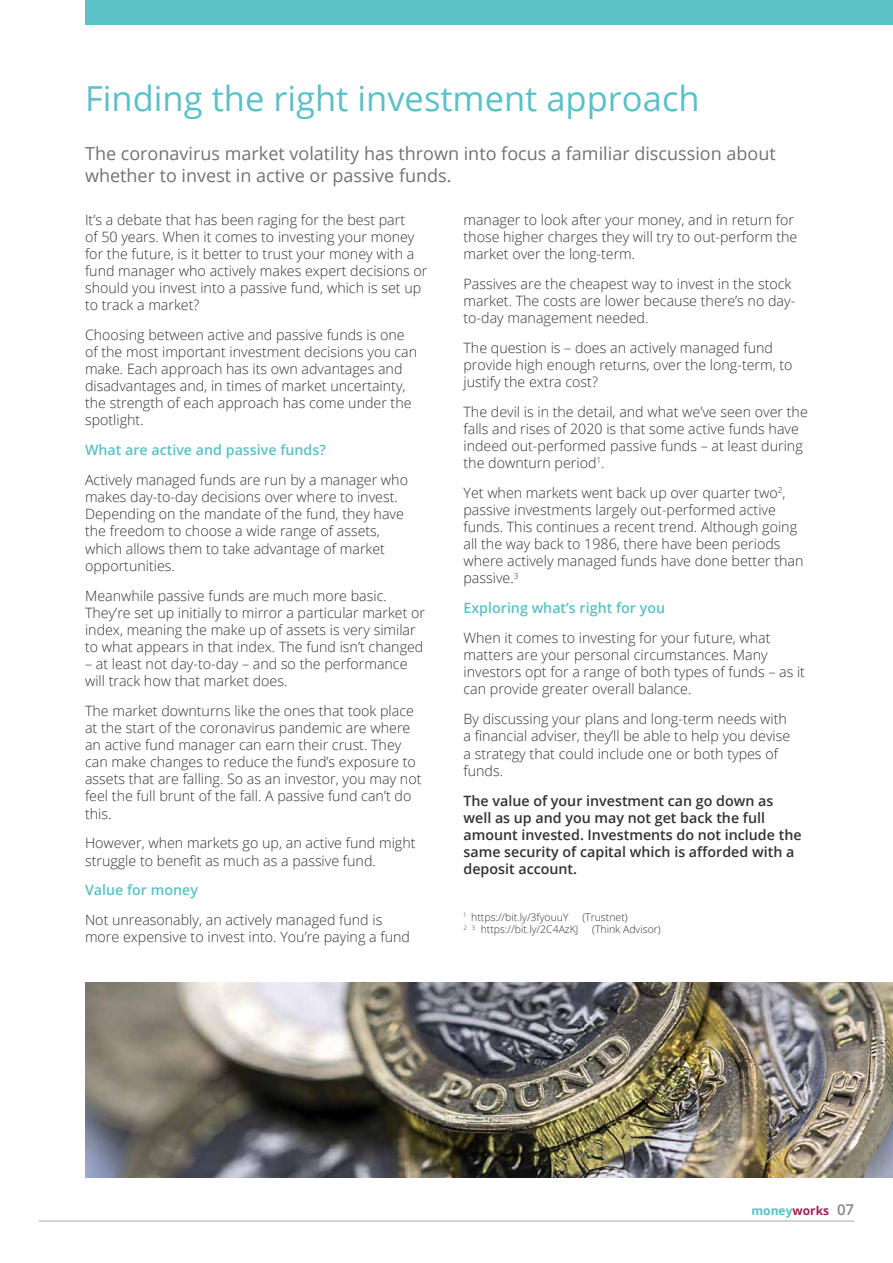
<style>
.page{position:relative;width:893px;height:1263px;background:#fff}
.page>*{position:absolute;margin:0;border:0;box-sizing:border-box;transform-origin:0 0}
.t1{font:34.5px "Open Sans";color:#5cc0c7}
.t2{font:18px/21.6px "Open Sans";color:#757172}
.t3{font:600 15px "Open Sans";color:#878787}
.t4{font:300 14.25px/17.1px "Open Sans";color:#333232}
.t5{font:600 14.25px/17.1px "Open Sans";color:#333232}
.t6{font:600 14.25px "Open Sans";color:#5cc0c7}
.t7{font:700 12px "Open Sans";color:#5cc0c7}
.t8{font:300 10.5px "Open Sans";color:#333232}
.s1{color:#9e2155}
</style>
<div class="page">
<hr style="left:39px;top:1220px;width:815px;height:1px;background:#b3b2b2">
<img style="left:85px;top:982px;width:808px;height:196px">
<div style="left:85px;top:0;width:808px;height:24px;background:#5cc0c7"></div>
<h1 class="t1" style="left:85px;top:75px;width:616px">Finding the right investment approach</h1>
<p class="t2" style="left:85px;top:143px;width:692px">The coronavirus market volatility has thrown into focus a familiar discussion about whether to invest in active or passive funds.</p>
<p class="t4" style="left:85px;top:210px;width:344px">It’s a debate that has been raging for the best part<br>of 50 years. When it comes to investing your money for the future, is it better to trust your money with a fund manager who actively makes expert decisions or should you invest into a passive fund, which is set up to track a market?</p>
<p class="t4" style="left:85px;top:326px;width:334px">Choosing between active and passive funds is one of the most important investment decisions you can make. Each approach has its own advantages and disadvantages and, in times of market uncertainty, the strength of each approach has come under the spotlight.</p>
<p class="t6" style="left:85px;top:440px;width:242px">What are active and passive funds?</p>
<p class="t4" style="left:85px;top:471px;width:324px">Actively managed funds are run by a manager who makes day-to-day decisions over where to invest.<br>Depending on the mandate of the fund, they have the freedom to choose a wide range of assets, which allows them to take advantage of market opportunities.</p>
<p class="t4" style="left:85px;top:586px;width:342px">Meanwhile passive funds are much more basic.<br>They’re set up initially to mirror a particular market or index, meaning the make up of assets is very similar to what appears in that index. The fund isn’t changed</p>
<p class="t4" style="left:85px;top:655px;width:324px">– at least not day-to-day – and so the performance will track how that market does.</p>
<p class="t4" style="left:85px;top:702px;width:338px">The market downturns like the ones that took place at the start of the coronavirus pandemic are where an active fund manager can earn their crust. They can make changes to reduce the fund’s exposure to assets that are falling. So as an investor, you may not feel the full brunt of the fall. A passive fund can’t do this.</p>
<p class="t4" style="left:85px;top:834px;width:332px">However, when markets go up, an active fund might struggle to benefit as much as a passive fund.</p>
<p class="t6" style="left:85px;top:880px;width:115px">Value for money</p>
<p class="t4" style="left:85px;top:911px;width:326px">Not unreasonably, an actively managed fund is more expensive to invest into. You’re paying a fund</p>
<p class="t4" style="left:463px;top:210px;width:335px">manager to look after your money, and in return for those higher charges they will try to out-perform the market over the long-term.</p>
<p class="t4" style="left:463px;top:275px;width:333px">Passives are the cheapest way to invest in the stock market. The costs are lower because there’s no day&shy;to-day management needed.</p>
<p class="t4" style="left:463px;top:339px;width:331px">The question is – does an actively managed fund provide high enough returns, over the long-term, to justify the extra cost?</p>
<p class="t4" style="left:463px;top:403px;width:346px">The devil is in the detail, and what we’ve seen over the falls and rises of 2020 is that some active funds have indeed out-performed passive funds – at least during the downturn period<sup>1</sup>.</p>
<p class="t4" style="left:463px;top:484px;width:342px">Yet when markets went back up over quarter two<sup>2</sup>, passive investments largely out-performed active funds. This continues a recent trend. Although going all the way back to 1986, there have been periods where actively managed funds have done better than passive.<sup>3</sup></p>
<p class="t6" style="left:463px;top:598px;width:203px">Exploring what’s right for you</p>
<p class="t4" style="left:463px;top:629px;width:343px">When it comes to investing for your future, what matters are your personal circumstances. Many investors opt for a range of both types of funds – as it can provide greater overall balance.</p>
<p class="t4" style="left:463px;top:710px;width:328px">By discussing your plans and long-term needs with a financial adviser, they’ll be able to help you devise a strategy that could include one or both types of funds.</p>
<p class="t5" style="left:463px;top:791px;width:340px">The value of your investment can go down as well as up and you may not get back the full amount invested. Investments do not include the same security of capital which is afforded with a deposit account.</p>
<p class="t8" style="left:463px;top:909px;width:107px"><sup>1</sup> https://bit.ly/3fyouuY</p>
<p class="t8" style="left:582px;top:909px;width:47px">(Trustnet)</p>
<p class="t8" style="left:463px;top:922px;width:117px"><sup>2</sup> <sup>3</sup> https://bit.ly/2C4AzKJ</p>
<p class="t8" style="left:592px;top:922px;width:70px">(Think Advisor)</p>
<p class="t7" style="left:751px;top:1202px;width:79px">money<span class="s1">works</span></p>
<p class="t3" style="left:837px;top:1199px;width:19px">07</p>
</div>
